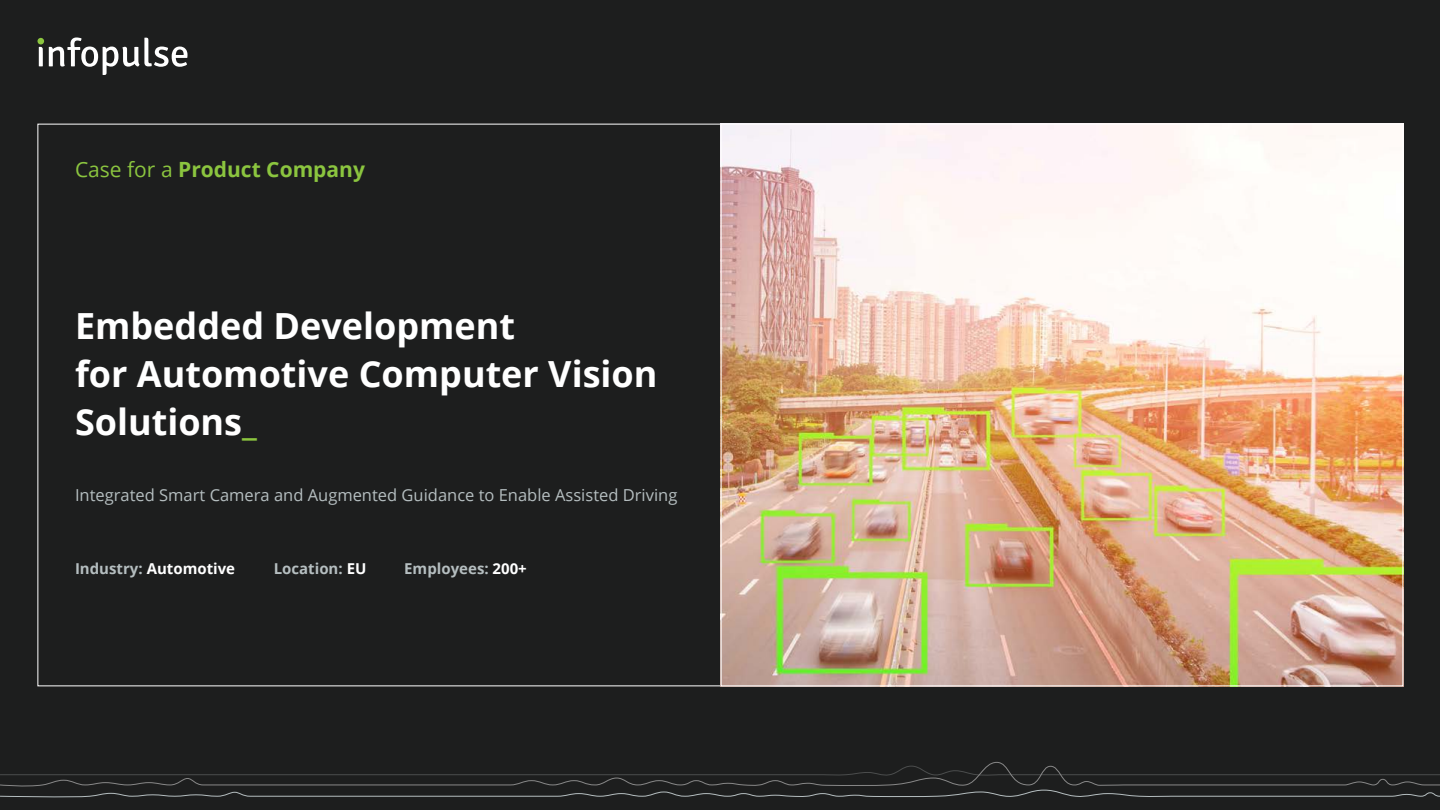
<style>
.page{position:relative;width:1440px;height:810px;background:#1d1e1e}
.page>*{position:absolute;margin:0;border:0;box-sizing:border-box;transform-origin:0 0}
.t1{font:700 36px/48px "Open Sans";color:#fff}
.t2{font:700 21px "Open Sans";color:#8bc53f}
.t3{font:16.5px "Open Sans";color:#b5bec0}
.t4{font:700 15px "Open Sans";color:#b5bec0}
.t5{font:700 15px "Open Sans";color:#fff}
.s1{font-weight:400}
.s2{color:#8bc53f}
.s3{color:#b5bec0}
.s4{color:#fff}
</style>
<div class="page">
<svg style="left:38px;top:37px;width:150px;height:38px"></svg>
<svg style="left:0;top:762px;width:1440px;height:36px"></svg>
<img style="left:723px;top:126px;width:678px;height:558px">
<p class="t2" style="left:75px;top:155px;width:292px"><span class="s1">Case for a</span> Product Company</p>
<h1 class="t1" style="left:75px;top:301px;width:584px">Embedded Development<br>for Automotive Computer Vision<br>Solutions<span class="s2">_</span></h1>
<p class="t3" style="left:75px;top:484px;width:604px">Integrated Smart Camera and Augmented Guidance to Enable Assisted Driving</p>
<p class="t5" style="left:75px;top:558px;width:162px"><span class="s3">Industry:</span> Automotive</p>
<p class="t4" style="left:274px;top:558px;width:94px">Location: <span class="s4">EU</span></p>
<p class="t4" style="left:404px;top:558px;width:124px">Employees: <span class="s4">200+</span></p>
</div>
